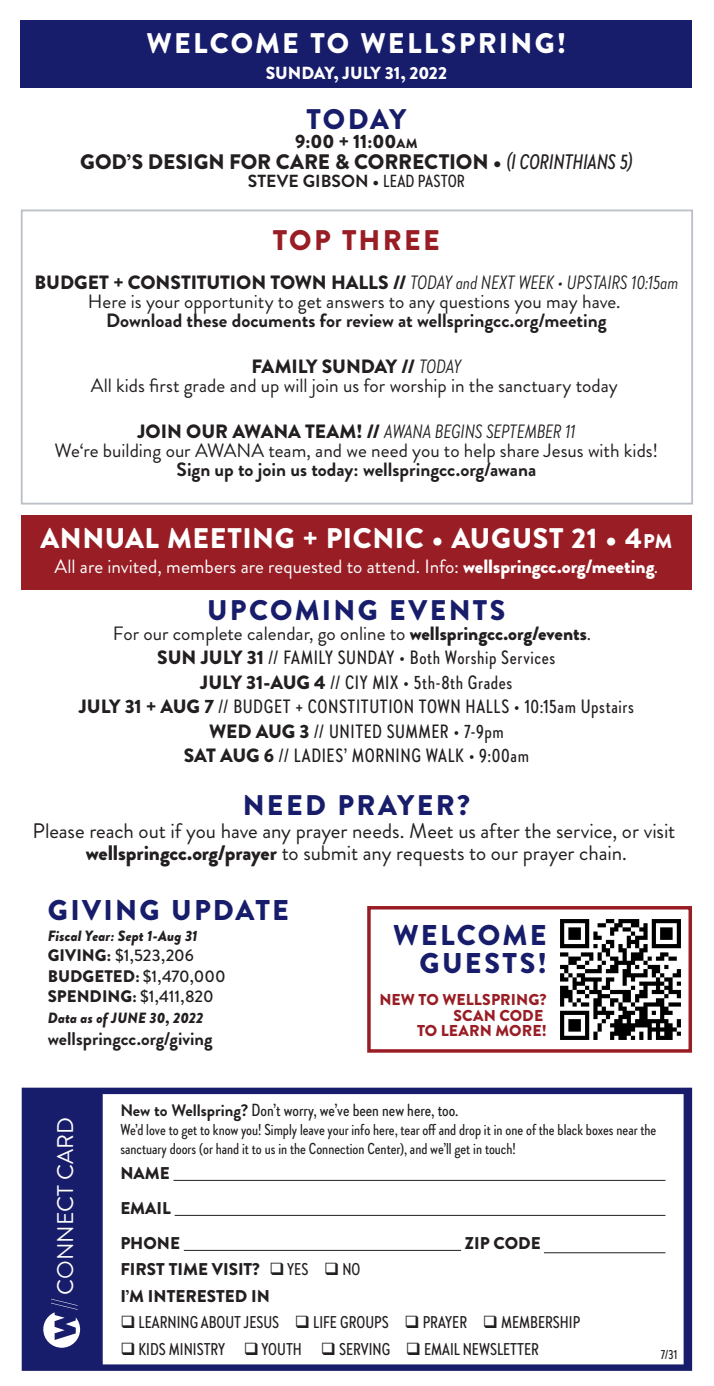
<style>
.page{position:relative;width:714px;height:1386px;background:#fff}
.page>*{position:absolute;margin:0;border:0;box-sizing:border-box;transform-origin:0 0}
.t1{font:900 28.53px/28.5px "Brandon Grotesque";letter-spacing:.08em;color:#171d6b;text-align:right}
.t2{font:900 28.35px "Brandon Grotesque";letter-spacing:.03em;color:#fff}
.t3{font:900 28.35px "Brandon Grotesque";letter-spacing:.08em;color:#171d6b}
.t4{font:900 28.35px "Brandon Grotesque";letter-spacing:.075em;color:#fff}
.t5{font:900 28.35px "Brandon Grotesque";letter-spacing:.08em;color:#991d24}
.t6{font:22.57px "Brandon Grotesque";color:#fff}
.t7{font:21px/22.8px "Brandon Grotesque";letter-spacing:-.005em;color:#231f20;text-align:center}
.t8{font:900 21px "Brandon Grotesque";letter-spacing:-.005em;color:#231f20}
.t9{font:19.25px/19.2px "Brandon Grotesque";color:#231f20;text-align:center}
.t10{font:500 19.25px/24.5px "Brandon Grotesque Cond";letter-spacing:.03em;color:#231f20;text-align:center}
.t11{font:italic 19.25px "Brandon Grotesque Cond";color:#231f20}
.t12{font:700 19.25px "Brandon Grotesque";color:#231f20}
.t13{font:19.25px "Brandon Grotesque";color:#fff}
.t14{font:900 19.25px "Brandon Grotesque";color:#231f20}
.t15{font:700 18.38px "Brandon Grotesque";color:#231f20}
.t16{font:500 17.5px "Brandon Grotesque Cond";color:#231f20}
.t17{font:700 17.5px "Brandon Grotesque";letter-spacing:.005em;color:#231f20}
.t18{font:900 17.5px "Brandon Grotesque";color:#fff}
.t19{font:500 16.97px "Brandon Grotesque Cond";color:#231f20}
.t20{font:900 16.97px/35px "Brandon Grotesque";color:#231f20}
.t21{font:500 16.8px/20.5px "Brandon Grotesque";letter-spacing:-.01em;color:#231f20}
.t22{font:500 15.75px/18.9px "Brandon Grotesque Cond";color:#231f20}
.t23{font:900 15.75px/15.8px "Brandon Grotesque";letter-spacing:.005em;color:#991d24;text-align:right}
.t24{font:italic 900 14.88px "Brandon Grotesque";letter-spacing:.01em;color:#231f20}
.t25{font:500 13.12px "Brandon Grotesque Cond";color:#231f20}
.s1{font-size:13.47px}
.s2{font-family:"Brandon Grotesque Cond";font-weight:500;font-style:italic}
.s3{font-family:"Brandon Grotesque Cond";font-weight:500}
.s4{font-family:"Brandon Grotesque";font-weight:900;font-style:normal}
.s5{font-weight:900}
.s6{font-family:"Brandon Grotesque Cond";font-style:italic}
.s7{font-size:19.78px}
.s8{font-family:"Brandon Grotesque";font-weight:900}
.s9{font-family:"Brandon Grotesque";font-weight:700;font-size:16.62px}
</style>
<div class="page">
<div style="left:21px;top:20px;width:671px;height:67px;background:#171d6b"></div>
<svg style="left:22px;top:1088px;width:670px;height:283px"></svg>
<svg style="left:43px;top:1299px;width:37px;height:49px"></svg>
<hr style="left:173px;top:1180px;width:492px;height:1px;background:#231f20">
<hr style="left:175px;top:1215px;width:490px;height:1px;background:#231f20">
<hr style="left:184px;top:1250px;width:277px;height:1px;background:#231f20">
<hr style="left:544px;top:1252px;width:121px;height:1px;background:#231f20">
<div style="left:21px;top:210px;width:672px;height:295px;border:2px solid #bcc1c7"></div>
<div style="left:22px;top:515px;width:670px;height:75px;background:#991d24"></div>
<img style="left:560px;top:919px;width:121px;height:121px">
<div style="left:367px;top:906px;width:325px;height:147px;border:4px solid #991d24"></div>
<h2 class="t4" style="left:147px;top:23px;width:421px">WELCOME TO WELLSPRING!</h2>
<p class="t18" style="left:266px;top:61px;width:183px">SUNDAY, JULY 31, 2022</p>
<h2 class="t3" style="left:306px;top:99px;width:101px">TODAY</h2>
<p class="t14" style="left:295px;top:127px;width:124px">9:00 + 11:00<span class="s1">AM</span></p>
<p class="t8" style="left:80px;top:147px;width:553px">GOD’S DESIGN FOR CARE &amp; CORRECTION • <span class="s2">(I CORINTHIANS 5)</span></p>
<p class="t17" style="left:248px;top:169px;width:219px">STEVE GIBSON • <span class="s3">LEAD PASTOR</span></p>
<h2 class="t5" style="left:273px;top:221px;width:168px">TOP THREE</h2>
<p class="t11" style="left:34px;top:269px;width:645px"><span class="s4">BUDGET + CONSTITUTION TOWN HALLS //</span> TODAY and NEXT WEEK • UPSTAIRS 10:15am</p>
<p class="t9" style="left:88px;top:292px;width:534px">Here is your opportunity to get answers to any questions you may have.</p>
<p class="t12" style="left:106px;top:307px;width:502px">Download these documents for review at wellspringcc.org/meeting</p>
<p class="t9" style="left:91px;top:357px;width:528px"><span class="s5">FAMILY SUNDAY //</span> <span class="s6">TODAY<br></span>All kids first grade and up will join us for worship in the sanctuary today</p>
<p class="t11" style="left:137px;top:418px;width:439px"><span class="s4">JOIN OUR AWANA TEAM! //</span> AWANA BEGINS SEPTEMBER 11</p>
<p class="t9" style="left:54px;top:441px;width:605px">We‘re building our AWANA team, and we need you to help share Jesus with kids!</p>
<p class="t12" style="left:176px;top:456px;width:361px">Sign up to join us today: wellspringcc.org/awana</p>
<h2 class="t2" style="left:40px;top:518px;width:633px">ANNUAL MEETING + PICNIC • AUGUST 21 • 4<span class="s7">PM</span></h2>
<p class="t13" style="left:54px;top:553px;width:605px">All are invited, members are requested to attend. Info: <span class="s5">wellspringcc.org/meeting</span>.</p>
<h2 class="t3" style="left:207px;top:591px;width:300px">UPCOMING EVENTS</h2>
<p class="t9" style="left:113px;top:624px;width:480px">For our complete calendar, go online to <span class="s5">wellspringcc.org/events</span>.</p>
<p class="t10" style="left:79px;top:645px;width:557px"><span class="s8">SUN JULY 31</span> // FAMILY SUNDAY • Both Worship Services<br><span class="s8">JULY 31-AUG 4</span> // CIY MIX • 5th-8th Grades<br><span class="s8">JULY 31 + AUG 7</span> // BUDGET + CONSTITUTION TOWN HALLS • 10:15am Upstairs <span class="s8">WED AUG 3</span> // UNITED SUMMER • 7-9pm<br><span class="s8">SAT AUG 6</span> // LADIES’ MORNING WALK • 9:00am</p>
<h2 class="t3" style="left:243px;top:785px;width:229px">NEED PRAYER?</h2>
<p class="t7" style="left:33px;top:819px;width:644px">Please reach out if you have any prayer needs. Meet us after the service, or visit <span class="s5">wellspringcc.org/prayer</span> to submit any requests to our prayer chain.</p>
<h1 class="t1" style="left:48px;top:897px;width:243px">GIVING UPDATE</h1>
<p class="t24" style="left:48px;top:925px;width:151px">Fiscal Year: Sept 1-Aug 31</p>
<p class="t21" style="left:48px;top:946px;width:179px"><span class="s5">GIVING:</span> $1,523,206<br><span class="s5">BUDGETED:</span> $1,470,000<br><span class="s5">SPENDING:</span> $1,411,820</p>
<p class="t24" style="left:48px;top:1007px;width:157px">Data as of JUNE 30, 2022</p>
<p class="t15" style="left:48px;top:1026px;width:166px">wellspringcc.org/giving</p>
<h1 class="t1" style="left:393px;top:921px;width:155px">WELCOME<br>GUESTS!</h1>
<p class="t23" style="left:379px;top:992px;width:169px">NEW TO WELLSPRING?<br>SCAN CODE<br>TO LEARN MORE!</p>
<p class="t6" style="left:50px;top:1295px;width:179px;rotate:-90deg">CONNECT CARD</p>
<p class="t16" style="left:120px;top:1098px;width:340px"><span class="s9">New to Wellspring?</span> Don’t worry, we’ve been new here, too.</p>
<p class="t22" style="left:120px;top:1120px;width:537px">We’d love to get to know you! Simply leave your info here, tear off and drop it in one of the black boxes near the sanctuary doors (or hand it to us in the Connection Center), and we’ll get in touch!</p>
<p class="t20" style="left:120px;top:1156px;width:61px">NAME<br>EMAIL<br>PHONE</p>
<p class="t20" style="left:465px;top:1226px;width:77px">ZIP CODE</p>
<p class="t20" style="left:120px;top:1256px;width:242px;line-height:26.4px">FIRST TIME VISIT? ❑ <span class="s3">YES</span> ❑ <span class="s3">NO<br></span>I’M INTERESTED IN</p>
<p class="t19" style="left:120px;top:1311px;width:461px">❑ LEARNING ABOUT JESUS ❑ LIFE GROUPS ❑ PRAYER ❑ MEMBERSHIP</p>
<p class="t19" style="left:120px;top:1337px;width:420px">❑ KIDS MINISTRY ❑ YOUTH ❑ SERVING ❑ EMAIL NEWSLETTER</p>
<p class="t25" style="left:661px;top:1346px;width:18px">7/31</p>
</div>
